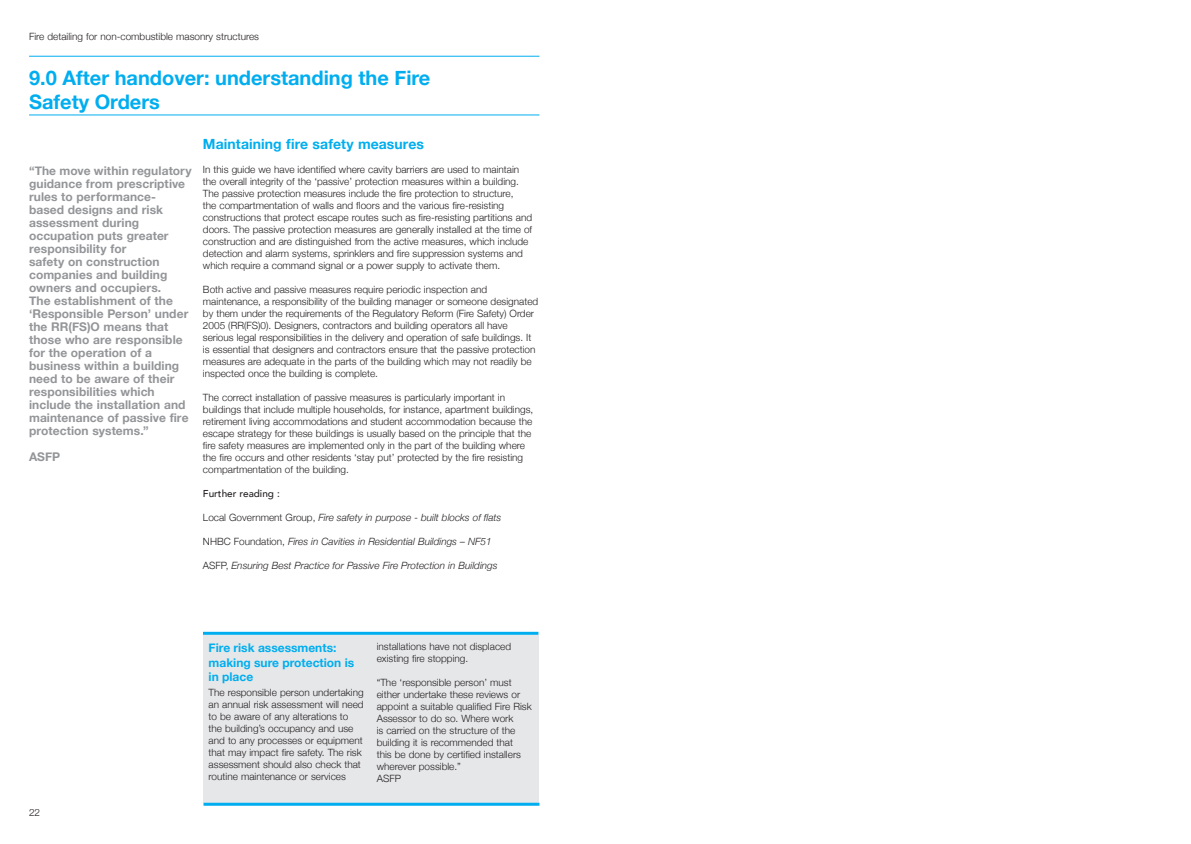
<style>
.page{position:relative;width:1191px;height:844px;background:#fff}
.page>*{position:absolute;margin:0;border:0;box-sizing:border-box;transform-origin:0 0}
.t1{font:700 20px/24px "Helvetica Neue";color:#00aeef}
.t2{font:700 14px "Helvetica Neue";letter-spacing:.005em;color:#00aeef}
.t3{font:700 12px/13px "Helvetica Neue";letter-spacing:.005em;color:#939598}
.t4{font:700 12px/14.4px "Helvetica Neue";color:#00aeef}
.t5{font:300 10px/12px "Helvetica Neue";color:#231f20}
.t6{font:italic 300 10px "Helvetica Neue";color:#231f20}
.t7{font:500 10px "Avenir";color:#231f20}
.s1{font-style:normal}
</style>
<div class="page">
<hr style="left:29px;top:56px;width:510px;height:1px;background:#00aeef">
<hr style="left:29px;top:115px;width:510px;height:1px;background:#00aeef">
<div style="left:203px;top:634px;width:335px;height:168px;background:#e6e7e9"></div>
<hr style="left:203px;top:631px;width:335px;height:3px;background:#00aeef">
<hr style="left:203px;top:802px;width:336px;height:3px;background:#00aeef">
<p class="t5" style="left:29px;top:30px;width:231px">Fire detailing for non-combustible masonry structures</p>
<h1 class="t1" style="left:29px;top:66px;width:403px">9.0 After handover: understanding the Fire<br>Safety Orders</h1>
<p class="t3" style="left:29px;top:164px;width:164px">“The move within regulatory guidance from prescriptive rules to performance&shy;based designs and risk assessment during occupation puts greater responsibility for<br>safety on construction companies and building owners and occupiers.<br>The establishment of the ‘Responsible Person’ under the RR(FS)O means that those who are responsible for the operation of a business within a building need to be aware of their responsibilities which include the installation and maintenance of passive fire protection systems.”</p>
<p class="t3" style="left:29px;top:450px;width:33px">ASFP</p>
<h2 class="t2" style="left:203px;top:133px;width:223px">Maintaining fire safety measures</h2>
<p class="t5" style="left:203px;top:163px;width:331px">In this guide we have identified where cavity barriers are used to maintain the overall integrity of the ‘passive’ protection measures within a building.<br>The passive protection measures include the fire protection to structure,<br>the compartmentation of walls and floors and the various fire-resisting constructions that protect escape routes such as fire-resisting partitions and doors. The passive protection measures are generally installed at the time of construction and are distinguished from the active measures, which include detection and alarm systems, sprinklers and fire suppression systems and which require a command signal or a power supply to activate them.</p>
<p class="t5" style="left:203px;top:283px;width:337px">Both active and passive measures require periodic inspection and maintenance, a responsibility of the building manager or someone designated by them under the requirements of the Regulatory Reform (Fire Safety) Order 2005 (RR(FS)0). Designers, contractors and building operators all have serious legal responsibilities in the delivery and operation of safe buildings. It is essential that designers and contractors ensure that the passive protection measures are adequate in the parts of the building which may not readily be inspected once the building is complete.</p>
<p class="t5" style="left:203px;top:391px;width:332px">The correct installation of passive measures is particularly important in buildings that include multiple households, for instance, apartment buildings, retirement living accommodations and student accommodation because the escape strategy for these buildings is usually based on the principle that the fire safety measures are implemented only in the part of the building where the fire occurs and other residents ‘stay put’ protected by the fire resisting compartmentation of the building.</p>
<p class="t7" style="left:203px;top:485px;width:78px">Further reading :</p>
<p class="t6" style="left:203px;top:509px;width:300px"><span class="s1">Local Government Group,</span> Fire safety in purpose - built blocks of flats</p>
<p class="t6" style="left:203px;top:533px;width:290px"><span class="s1">NHBC Foundation,</span> Fires in Cavities in Residential Buildings – NF51</p>
<p class="t6" style="left:203px;top:557px;width:296px"><span class="s1">ASFP,</span> Ensuring Best Practice for Passive Fire Protection in Buildings</p>
<p class="t5" style="left:29px;top:805px;width:13px">22</p>
<p class="t4" style="left:209px;top:640px;width:147px">Fire risk assessments: making sure protection is in place</p>
<p class="t5" style="left:209px;top:685px;width:156px">The responsible person undertaking an annual risk assessment will need to be aware of any alterations to the building’s occupancy and use and to any processes or equipment that may impact fire safety. The risk assessment should also check that routine maintenance or services</p>
<p class="t5" style="left:377px;top:639px;width:136px">installations have not displaced existing fire stopping.</p>
<p class="t5" style="left:377px;top:675px;width:156px">“The ‘responsible person’ must either undertake these reviews or appoint a suitable qualified Fire Risk<br>Assessor to do so. Where work<br>is carried on the structure of the building it is recommended that<br>this be done by certified installers wherever possible.”<br>ASFP</p>
</div>
